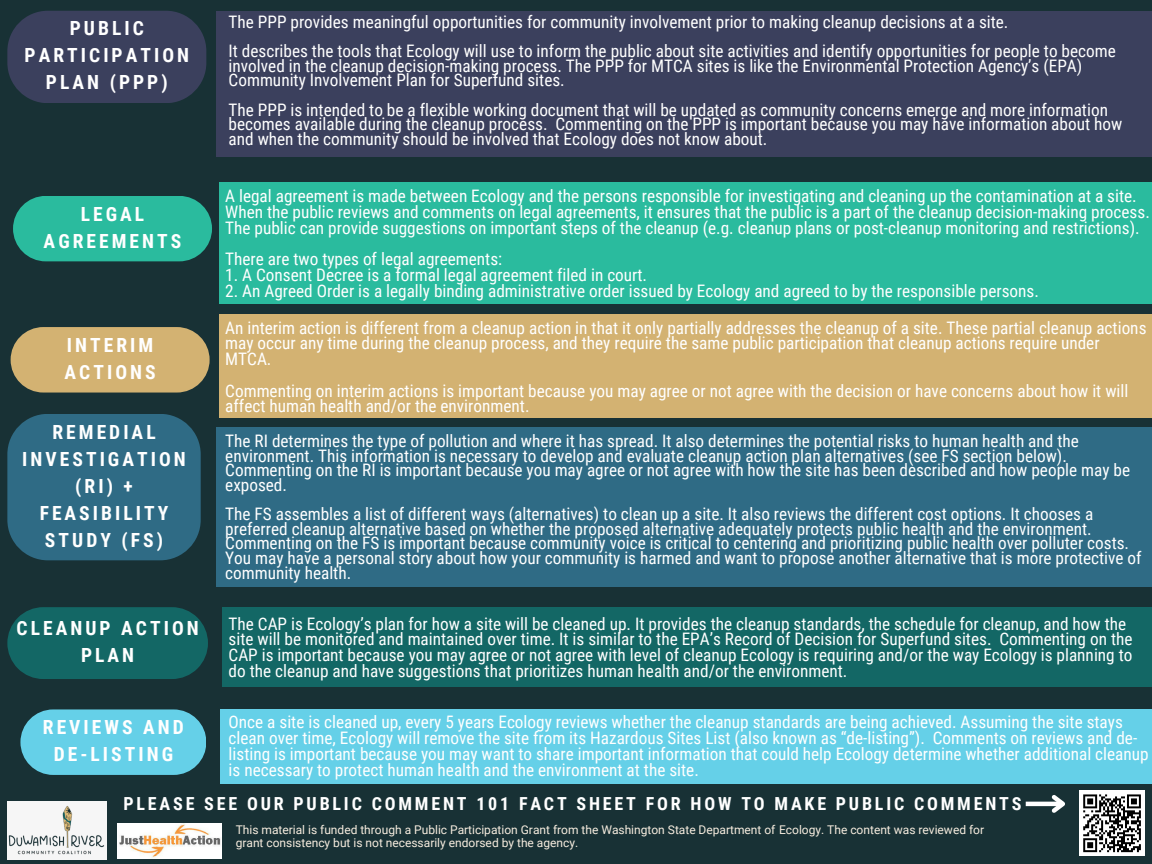
<style>
.page{position:relative;width:1152px;height:864px;background:#183135}
.page>*{position:absolute;margin:0;border:0;box-sizing:border-box;transform-origin:0 0}
.t1{font:700 19.5px/27px "Roboto Condensed";letter-spacing:.155em;color:#fff;text-align:center}
.t2{font:700 18px "Roboto Condensed";letter-spacing:.155em;color:#fff}
.t3{font:17.25px/14.7px "Roboto Condensed";color:#fff}
.t4{font:12px/13px "Roboto";color:#f7eddf}
</style>
<div class="page">
<div style="left:216px;top:11px;width:936px;height:145px;background:#3b405d"></div>
<div style="left:7px;top:11px;width:199px;height:92px;background:#3b405d;border-radius:40px"></div>
<div style="left:219px;top:182px;width:933px;height:121px;background:#2abb9e"></div>
<div style="left:13px;top:196px;width:199px;height:65px;background:#2abb9e;border-radius:33px"></div>
<div style="left:7px;top:414px;width:194px;height:146px;background:#2f6b85;border-radius:41px"></div>
<div style="left:216px;top:427px;width:936px;height:160px;background:#2f6b85"></div>
<svg style="left:7px;top:607px;width:201px;height:72px;background:#136261"></svg>
<div style="left:222px;top:607px;width:930px;height:80px;background:#136765"></div>
<div style="left:20px;top:709px;width:186px;height:66px;background:#65d0e8;border-radius:33px"></div>
<div style="left:220px;top:709px;width:932px;height:75px;background:#65d0e8"></div>
<div style="left:219px;top:315px;width:933px;height:103px;background:#d3b272"></div>
<div style="left:11px;top:327px;width:199px;height:66px;background:#d3b272;border-radius:33px"></div>
<img style="left:7px;top:802px;width:99px;height:57px">
<img style="left:117px;top:823px;width:105px;height:35px">
<div style="left:1079px;top:790px;width:66px;height:66px;background:#fff"></div>
<svg style="left:1083px;top:794px;width:58px;height:59px"></svg>
<hr style="left:1026px;top:802px;width:37px;height:4px;background:#fff">
<svg style="left:1048px;top:795px;width:17px;height:18px"></svg>
<p class="t1" style="left:25px;top:15px;width:166px">PUBLIC<br>PARTICIPATION<br>PLAN (PPP)</p>
<p class="t3" style="left:229px;top:15px;width:781px">The PPP provides meaningful opportunities for community involvement prior to making cleanup decisions at a site.</p>
<p class="t3" style="left:229px;top:44px;width:889px">It describes the tools that Ecology will use to inform the public about site activities and identify opportunities for people to become involved in the cleanup decision-making process. The PPP for MTCA sites is like the Environmental Protection Agency’s (EPA)<br>Community Involvement Plan for Superfund sites.</p>
<p class="t3" style="left:229px;top:102px;width:895px">The PPP is intended to be a flexible working document that will be updated as community concerns emerge and more information becomes available during the cleanup process. Commenting on the PPP is important because you may have information about how and when the community should be involved that Ecology does not know about.</p>
<p class="t1" style="left:44px;top:200px;width:139px">LEGAL<br>AGREEMENTS</p>
<p class="t1" style="left:65px;top:332px;width:93px;text-align:left">INTERIM<br>ACTIONS</p>
<p class="t3" style="left:225px;top:188px;width:926px;line-height:15.8px">A legal agreement is made between Ecology and the persons responsible for investigating and cleaning up the contamination at a site.<br>When the public reviews and comments on legal agreements, it ensures that the public is a part of the cleanup decision-making process.<br>The public can provide suggestions on important steps of the cleanup (e.g. cleanup plans or post-cleanup monitoring and restrictions).</p>
<p class="t3" style="left:225px;top:252px;width:278px">There are two types of legal agreements:</p>
<p class="t3" style="left:225px;top:268px;width:423px">1. A Consent Decree is a formal legal agreement filed in court.</p>
<p class="t3" style="left:225px;top:283px;width:815px">2. An Agreed Order is a legally binding administrative order issued by Ecology and agreed to by the responsible persons.</p>
<p class="t3" style="left:225px;top:320px;width:923px;line-height:15.8px">An interim action is different from a cleanup action in that it only partially addresses the cleanup of a site. These partial cleanup actions may occur any time during the cleanup process, and they require the same public participation that cleanup actions require under<br>MTCA.</p>
<p class="t3" style="left:225px;top:383px;width:905px;line-height:15.8px">Commenting on interim actions is important because you may agree or not agree with the decision or have concerns about how it will affect human health and/or the environment.</p>
<p class="t1" style="left:22px;top:418px;width:165px">REMEDIAL<br>INVESTIGATION (RI) +<br>FEASIBILITY<br>STUDY (FS)</p>
<p class="t3" style="left:225px;top:434px;width:906px">The RI determines the type of pollution and where it has spread. It also determines the potential risks to human health and the environment. This information is necessary to develop and evaluate cleanup action plan alternatives (see FS section below).<br>Commenting on the RI is important because you may agree or not agree with how the site has been described and how people may be exposed.</p>
<p class="t3" style="left:225px;top:507px;width:918px">The FS assembles a list of different ways (alternatives) to clean up a site. It also reviews the different cost options. It chooses a preferred cleanup alternative based on whether the proposed alternative adequately protects public health and the environment.<br>Commenting on the FS is important because community voice is critical to centering and prioritizing public health over polluter costs.<br>You may have a personal story about how your community is harmed and want to propose another alternative that is more protective of community health.</p>
<p class="t1" style="left:17px;top:615px;width:184px">CLEANUP ACTION<br>PLAN</p>
<p class="t3" style="left:229px;top:616px;width:905px;line-height:15.8px">The CAP is Ecology’s plan for how a site will be cleaned up. It provides the cleanup standards, the schedule for cleanup, and how the site will be monitored and maintained over time. It is similar to the EPA’s Record of Decision for Superfund sites. Commenting on the CAP is important because you may agree or not agree with level of cleanup Ecology is requiring and/or the way Ecology is planning to do the cleanup and have suggestions that prioritizes human health and/or the environment.</p>
<p class="t1" style="left:43px;top:714px;width:143px">REVIEWS AND<br>DE-LISTING</p>
<p class="t3" style="left:229px;top:715px;width:922px;line-height:15.8px">Once a site is cleaned up, every 5 years Ecology reviews whether the cleanup standards are being achieved. Assuming the site stays clean over time, Ecology will remove the site from its Hazardous Sites List (also known as “de-listing”). Comments on reviews and de&shy;listing is important because you may want to share important information that could help Ecology determine whether additional cleanup is necessary to protect human health and the environment at the site.</p>
<p class="t2" style="left:123px;top:793px;width:900px">PLEASE SEE OUR PUBLIC COMMENT 101 FACT SHEET FOR HOW TO MAKE PUBLIC COMMENTS</p>
<p class="t4" style="left:236px;top:823px;width:750px">This material is funded through a Public Participation Grant from the Washington State Department of Ecology. The content was reviewed for grant consistency but is not necessarily endorsed by the agency.</p>
</div>
